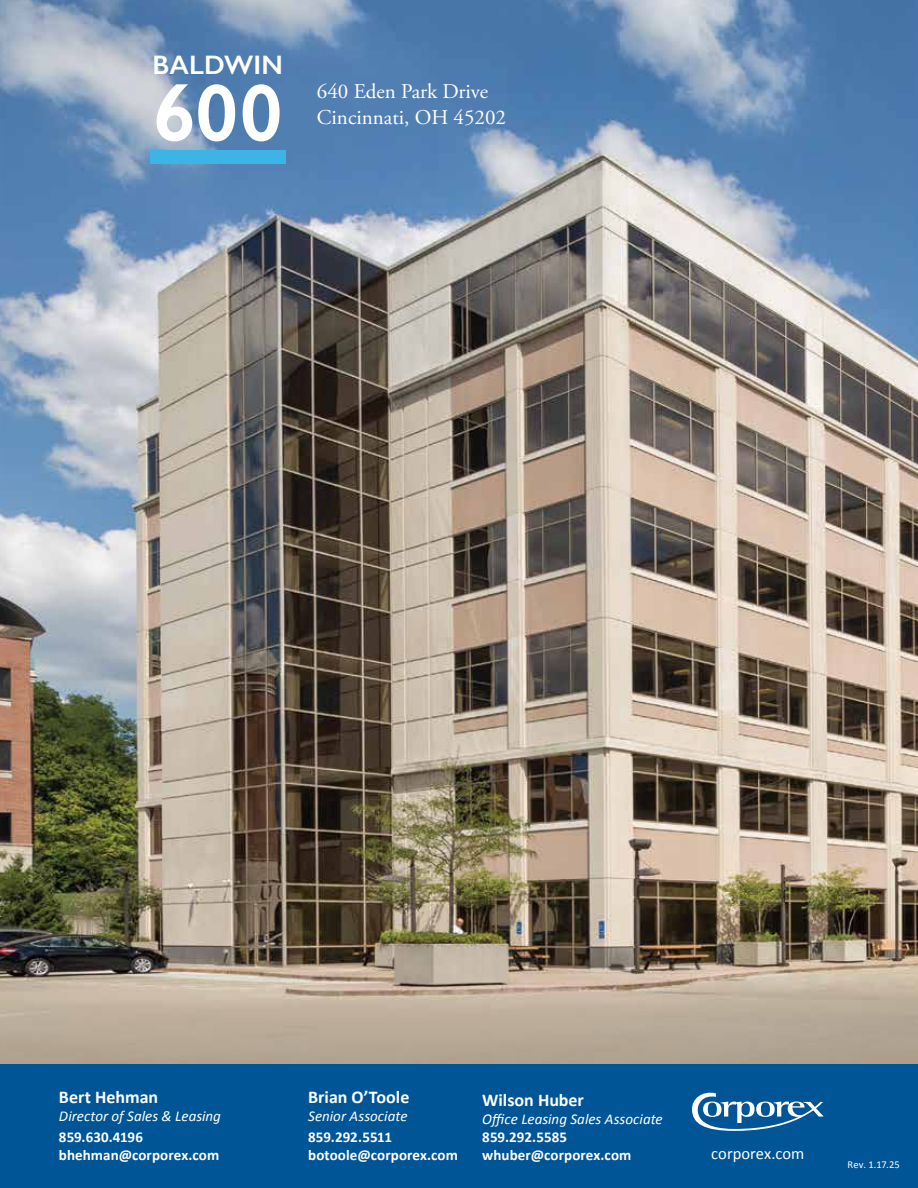
<style>
.page{position:relative;width:918px;height:1188px;background:#fff}
.page>*{position:absolute;margin:0;border:0;box-sizing:border-box;transform-origin:0 0}
.t1{font:600 81.6px "Gill Sans";color:#fff}
.t2{font:600 26.85px "Gill Sans";letter-spacing:.005em;color:#fff}
.t3{font:21px/25.2px "Adobe Garamond Pro";color:#fff}
.t4{font:700 18px "Calibri";color:#fff}
.t5{font:16.5px "Calibri";color:#fff}
.t6{font:700 15px/18px "Calibri";letter-spacing:.005em;color:#fff}
.t7{font:italic 15px "Calibri";color:#fff}
.t8{font:10.5px "Calibri";letter-spacing:.01em;color:#fff}
</style>
<div class="page">
<img style="left:0;top:0;width:918px;height:1065px">
<div style="left:150px;top:151px;width:136px;height:13px;background:#3cb4e5"></div>
<div style="left:0;top:1065px;width:918px;height:123px;background:#005596"></div>
<svg style="left:692px;top:1093px;width:132px;height:38px"></svg>
<h2 class="t2" style="left:153px;top:48px;width:132px">BALDWIN</h2>
<h1 class="t1" style="left:153px;top:64px;width:131px">600</h1>
<h3 class="t3" style="left:317px;top:80px;width:191px">640 Eden Park Drive<br>Cincinnati, OH 45202</h3>
<p class="t4" style="left:59px;top:1086px;width:101px">Bert Hehman</p>
<p class="t7" style="left:59px;top:1107px;width:164px">Director of Sales &amp; Leasing</p>
<p class="t6" style="left:59px;top:1127px;width:162px">859.630.4196 bhehman@corporex.com</p>
<p class="t4" style="left:308px;top:1086px;width:103px">Brian O’Toole</p>
<p class="t7" style="left:308px;top:1107px;width:101px">Senior Associate</p>
<p class="t6" style="left:308px;top:1127px;width:151px">859.292.5511 botoole@corporex.com</p>
<p class="t4" style="left:482px;top:1089px;width:103px">Wilson Huber</p>
<p class="t7" style="left:482px;top:1110px;width:182px">Office Leasing Sales Associate</p>
<p class="t6" style="left:482px;top:1127px;width:151px">859.292.5585 whuber@corporex.com</p>
<p class="t5" style="left:711px;top:1143px;width:95px">corporex.com</p>
<p class="t8" style="left:848px;top:1158px;width:54px">Rev. 1.17.25</p>
</div>
